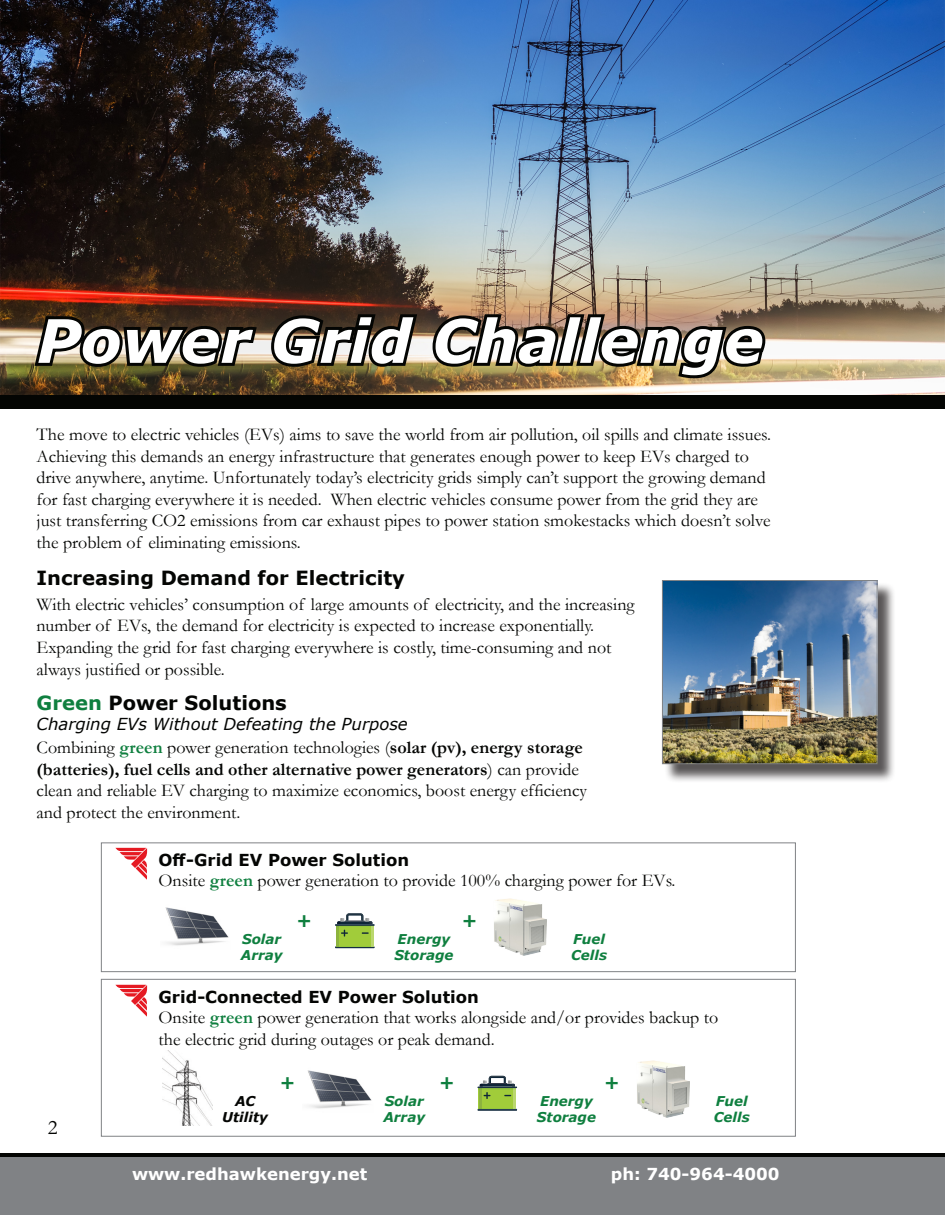
<style>
.page{position:relative;width:945px;height:1215px;background:#fff}
.page>*{position:absolute;margin:0;border:0;box-sizing:border-box;transform-origin:0 0}
.t1{font:italic 700 60px "Verdana";color:#fff}
.t2{font:21px "Garamond";color:#040503}
.t3{font:700 19.5px "Verdana";color:#040503}
.t4{font:18px/21.6px "Garamond";color:#040503}
.t5{font:700 18px "Verdana";color:#0f7f3f}
.t6{font:700 16.5px "Verdana";color:#040503}
.t7{font:italic 16.5px "Verdana";color:#040503}
.t8{font:700 16.5px "Verdana";color:#fff}
.t9{font:italic 700 13.5px/16.2px "Verdana";color:#0f7f3f}
.t10{font:italic 700 13.5px/16.2px "Verdana";color:#040503;text-align:center}
.s1{color:#0f7f3f}
.s2{font-weight:700;color:#0f7f3f}
.s3{font-weight:700}
</style>
<div class="page">
<div style="left:0;top:1157px;width:945px;height:58px;background:#808285"></div>
<hr style="left:0;top:1153px;width:945px;height:4px;background:#040503">
<img style="left:0;top:0;width:945px;height:395px">
<div style="left:0;top:395px;width:945px;height:14px;background:#040503"></div>
<img style="left:31px;top:312px;width:229px;height:64px">
<svg style="left:268px;top:310px;width:153px;height:61px;background:#50483b"></svg>
<img style="left:428px;top:310px;width:341px;height:72px">
<svg style="left:115px;top:848px;width:32px;height:32px"></svg>
<svg style="left:115px;top:985px;width:32px;height:32px"></svg>
<img style="left:163px;top:1051px;width:50px;height:75px">
<img style="left:308px;top:1070px;width:64px;height:39px">
<div style="left:479px;top:1088px;width:37px;height:21px;background:#a1cc3a"></div>
<hr style="left:479px;top:1090px;width:3px;height:18px;background:#8db33e">
<hr style="left:513px;top:1090px;width:3px;height:18px;background:#bad76e">
<svg style="left:478px;top:1108px;width:39px;height:3px"></svg>
<svg style="left:478px;top:1076px;width:39px;height:23px"></svg>
<img style="left:637px;top:1060px;width:52px;height:58px">
<img style="left:165px;top:907px;width:64px;height:39px">
<svg style="left:335px;top:913px;width:39px;height:35px"></svg>
<img style="left:494px;top:898px;width:53px;height:57px">
<div style="left:664px;top:582px;width:232px;height:201px;background:#231f20;opacity:.75"></div>
<img style="left:664px;top:582px;width:212px;height:180px">
<div style="left:662px;top:580px;width:216px;height:184px;border:1px solid #808285"></div>
<div style="left:101px;top:842px;width:695px;height:130px;border:1px solid #808285"></div>
<div style="left:101px;top:979px;width:695px;height:158px;border:1px solid #808285"></div>
<p class="t1" style="left:37px;top:299px;width:729px">Power Grid Challenge</p>
<p class="t4" style="left:37px;top:423px;width:736px">The move to electric vehicles (EVs) aims to save the world from air pollution, oil spills and climate issues.<br>Achieving this demands an energy infrastructure that generates enough power to keep EVs charged to drive anywhere, anytime. Unfortunately today’s electricity grids simply can’t support the growing demand for fast charging everywhere it is needed. When electric vehicles consume power from the grid they are just transferring CO2 emissions from car exhaust pipes to power station smokestacks which doesn’t solve the problem of eliminating emissions.</p>
<p class="t3" style="left:37px;top:564px;width:370px">Increasing Demand for Electricity</p>
<p class="t4" style="left:37px;top:593px;width:599px">With electric vehicles’ consumption of large amounts of electricity, and the increasing number of EVs, the demand for electricity is expected to increase exponentially.</p>
<p class="t4" style="left:37px;top:636px;width:576px">Expanding the grid for fast charging everywhere is costly, time-consuming and not always justified or possible.</p>
<p class="t3" style="left:37px;top:689px;width:252px"><span class="s1">Green</span> Power Solutions</p>
<p class="t7" style="left:37px;top:712px;width:373px">Charging EVs Without Defeating the Purpose</p>
<p class="t4" style="left:37px;top:736px;width:552px">Combining <span class="s2">green</span> power generation technologies (<span class="s3">solar (pv), energy storage (batteries), fuel cells and other alternative power generators</span>) can provide clean and reliable EV charging to maximize economics, boost energy efficiency and protect the environment.</p>
<p class="t6" style="left:159px;top:848px;width:252px">Off-Grid EV Power Solution</p>
<p class="t4" style="left:159px;top:869px;width:518px">Onsite <span class="s2">green</span> power generation to provide 100% charging power for EVs.</p>
<p class="t5" style="left:297px;top:907px;width:17px">+</p>
<p class="t5" style="left:462px;top:907px;width:17px">+</p>
<p class="t9" style="left:241px;top:930px;width:43px">Solar<br>Array</p>
<p class="t9" style="left:398px;top:930px;width:54px">Energy</p>
<p class="t9" style="left:394px;top:946px;width:61px">Storage</p>
<p class="t6" style="left:159px;top:986px;width:322px">Grid-Connected EV Power Solution</p>
<p class="t9" style="left:571px;top:930px;width:37px">Fuel<br>Cells</p>
<p class="t2" style="left:48px;top:1113px;width:11px">2</p>
<p class="t4" style="left:159px;top:1006px;width:561px">Onsite <span class="s2">green</span> power generation that works alongside and/or provides backup to the electric grid during outages or peak demand.</p>
<p class="t10" style="left:222px;top:1093px;width:47px">AC<br>Utility</p>
<p class="t5" style="left:280px;top:1070px;width:17px">+</p>
<p class="t5" style="left:439px;top:1070px;width:17px">+</p>
<p class="t5" style="left:604px;top:1070px;width:17px">+</p>
<p class="t9" style="left:383px;top:1093px;width:43px">Solar<br>Array</p>
<p class="t9" style="left:540px;top:1093px;width:54px">Energy</p>
<p class="t9" style="left:537px;top:1109px;width:61px">Storage</p>
<p class="t9" style="left:714px;top:1093px;width:37px">Fuel<br>Cells</p>
<p class="t8" style="left:132px;top:1163px;width:237px">www.redhawkenergy.net</p>
<p class="t8" style="left:611px;top:1163px;width:170px">ph: 740-964-4000</p>
</div>
